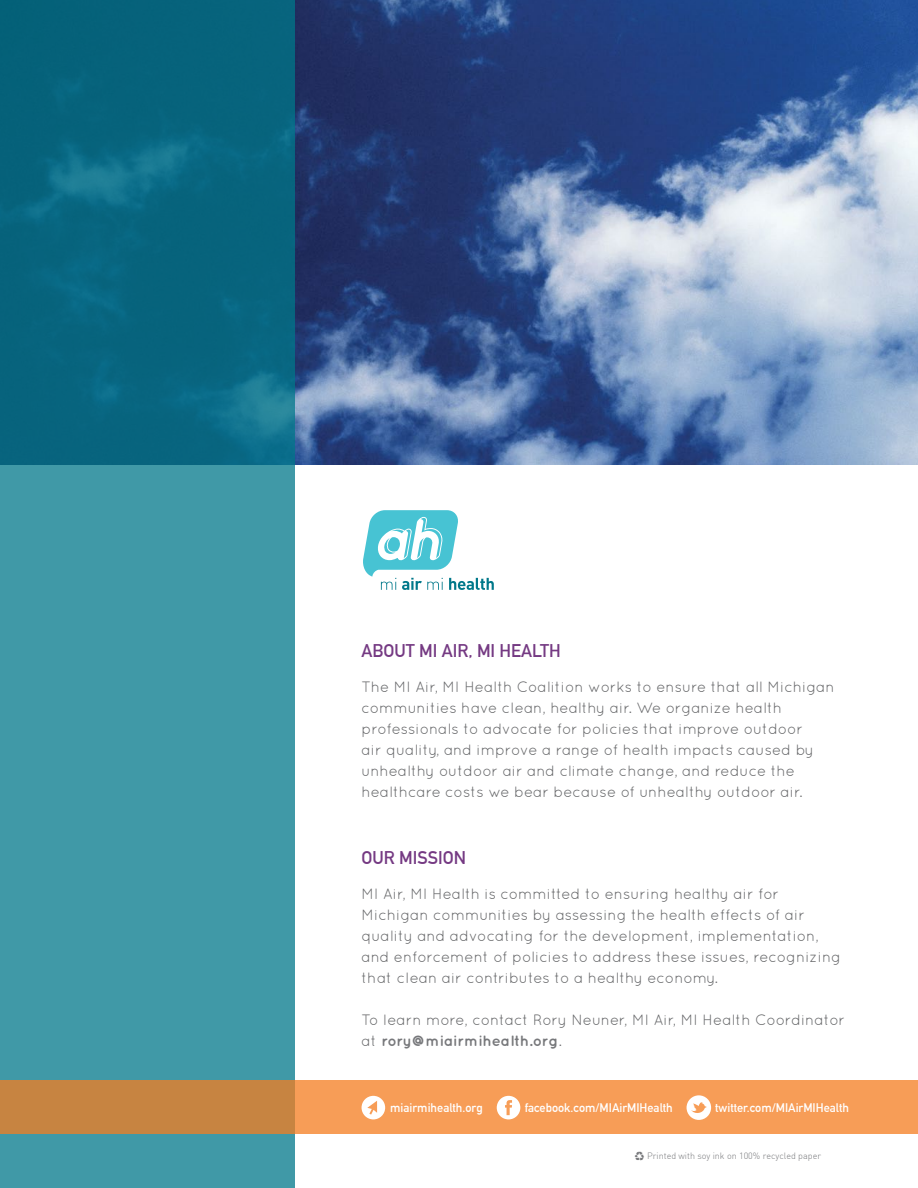
<style>
.page{position:relative;width:918px;height:1188px;background:#fff}
.page>*{position:absolute;margin:0;border:0;box-sizing:border-box;transform-origin:0 0}
.t1{font:700 18px "DIN Alternate";color:#753a83}
.t2{font:15px/21px "Quicksand";color:#636466}
.t3{font:700 12.15px "DIN Alternate";color:#fff}
.t4{font:300 9px "DIN";color:#77787b}
.s1{font-weight:700;color:#77787b}
.s2{font-family:"Recycle";font-weight:400}
</style>
<div class="page">
<img style="left:295px;top:0;width:623px;height:464px">
<svg style="left:0;top:0;width:295px;height:1188px;background:#298396"></svg>
<svg style="left:0;top:1080px;width:918px;height:54px;background:#e7944f"></svg>
<svg style="left:362px;top:1096px;width:23px;height:23px"></svg>
<svg style="left:497px;top:1096px;width:23px;height:23px"></svg>
<svg style="left:687px;top:1095px;width:24px;height:25px"></svg>
<svg style="left:363px;top:510px;width:131px;height:80px"></svg>
<p class="t1" style="left:362px;top:637px;width:201px">ABOUT MI AIR, MI HEALTH</p>
<p class="t2" style="left:362px;top:676px;width:475px">The MI Air, MI Health Coalition works to ensure that all Michigan communities have clean, healthy air. We organize health professionals to advocate for policies that improve outdoor<br>air quality, and improve a range of health impacts caused by unhealthy outdoor air and climate change, and reduce the healthcare costs we bear because of unhealthy outdoor air.</p>
<p class="t1" style="left:362px;top:844px;width:106px">OUR MISSION</p>
<p class="t2" style="left:362px;top:883px;width:481px">MI Air, MI Health is committed to ensuring healthy air for Michigan communities by assessing the health effects of air quality and advocating for the development, implementation, and enforcement of policies to address these issues, recognizing that clean air contributes to a healthy economy.</p>
<p class="t2" style="left:362px;top:1009px;width:485px">To learn more, contact Rory Neuner, MI Air, MI Health Coordinator at <span class="s1">rory@miairmihealth.org</span>.</p>
<p class="t3" style="left:390px;top:1098px;width:94px">miairmihealth.org</p>
<p class="t3" style="left:525px;top:1098px;width:150px">facebook.com/MIAirMIHealth</p>
<p class="t3" style="left:715px;top:1098px;width:135px">twitter.com/MIAirMIHealth</p>
<p class="t4" style="left:634px;top:1151px;width:188px"><span class="s2">C</span> Printed with soy ink on 100% recycled paper</p>
</div>
